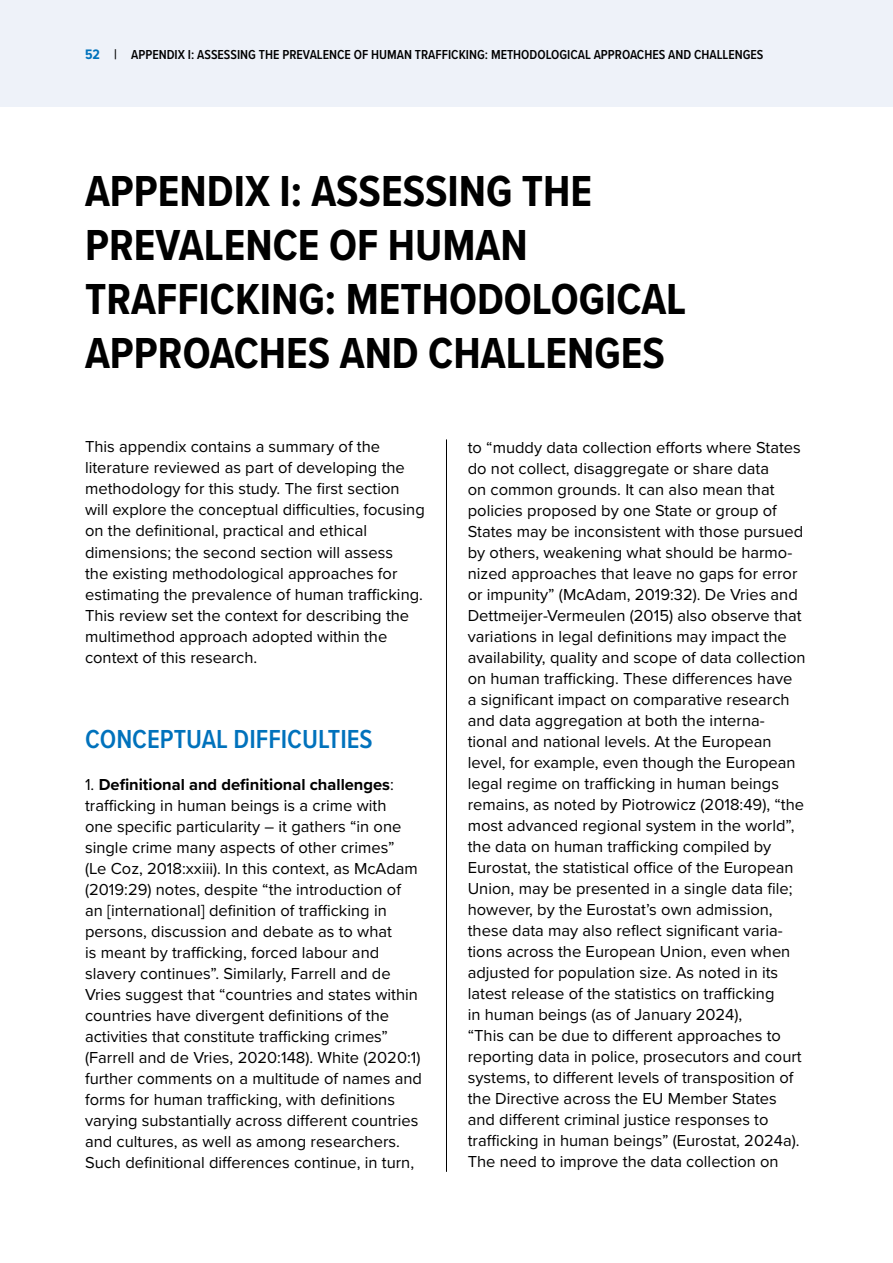
<style>
.page{position:relative;width:893px;height:1263px;background:#fff}
.page>*{position:absolute;margin:0;border:0;box-sizing:border-box;transform-origin:0 0}
.t1{font:700 45px/54px "Proxima Nova Cond";color:#000}
.t2{font:600 27px "Proxima Nova Cond";color:#0072bc}
.t3{font:16.5px/21px "Proxima Nova";color:#000}
.t4{font:600 13.5px "Proxima Nova Cond";color:#000}
.s1{font-weight:700;font-size:14.25px;color:#0072bc}
.s2{font-size:14.25px}
.s3{font-weight:700}
</style>
<div class="page">
<div style="left:0;top:0;width:893px;height:106px;background:#eef2f9"></div>
<hr style="left:446px;top:439px;width:1px;height:733px;background:#000">
<p class="t4" style="left:85px;top:44px;width:127px"><span class="s1">52</span> <span class="s2">|</span> APPENDIX I: ASSESSI</p>
<p class="t4" style="left:240px;top:44px;width:64px">NG THE PREVALE</p>
<p class="t4" style="left:329px;top:44px;width:106px">NCE OF HUMAN TRAFFI</p>
<p class="t4" style="left:451px;top:44px;width:201px">CKI NG: METHODOLOGICAL APPROACHES</p>
<p class="t4" style="left:668px;top:44px;width:34px">AND CHALLE</p>
<p class="t4" style="left:735px;top:44px;width:16px">NGES</p>
<h1 class="t1" style="left:85px;top:163px;width:603px">APPENDIX I: ASSESSING THE<br>PREVALENCE OF HUMAN<br>TRAFFICKING: METHODOLOGICAL<br>APPROACHES AND CHALLENGES</h1>
<p class="t3" style="left:85px;top:436px;width:341px">This appendix contains a summary of the literature reviewed as part of developing the methodology for this study. The first section will explore the conceptual difficulties, focusing on the definitional, practical and ethical dimensions; the second section will assess<br>the existing methodological approaches for estimating the prevalence of human trafficking.<br>This review set the context for describing the multimethod approach adopted within the context of this research.</p>
<h2 class="t2" style="left:85px;top:719px;width:17px">CONC</h2>
<h2 class="t2" style="left:147px;top:719px;width:227px">EPTUAL DIFFICULTIES</h2>
<p class="t3" style="left:85px;top:773px;width:338px">1. <span class="s3">Definitional and definitional challenges</span>: trafficking in human beings is a crime with<br>one specific particularity – it gathers “in one single crime many aspects of other crimes”<br>(Le Coz, 2018:xxiii). In this context, as McAdam (2019:29) notes, despite “the introduction of an [international] definition of trafficking in persons, discussion and debate as to what<br>is meant by trafficking, forced labour and slavery continues”. Similarly, Farrell and de Vries suggest that “countries and states within countries have divergent definitions of the activities that constitute trafficking crimes” (Farrell and de Vries, 2020:148). White (2020:1) further comments on a multitude of names and forms for human trafficking, with definitions varying substantially across different countries and cultures, as well as among researchers.<br>Such definitional differences continue, in turn,</p>
<p class="t3" style="left:468px;top:436px;width:339px">to “muddy data collection efforts where States do not collect, disaggregate or share data<br>on common grounds. It can also mean that policies proposed by one State or group of States may be inconsistent with those pursued by others, weakening what should be harmo&shy;nized approaches that leave no gaps for error or impunity” (McAdam, 2019:32). De Vries and Dettmeijer-Vermeulen (2015) also observe that variations in legal definitions may impact the availability, quality and scope of data collection on human trafficking. These differences have<br>a significant impact on comparative research and data aggregation at both the interna&shy;tional and national levels. At the European level, for example, even though the European legal regime on trafficking in human beings remains, as noted by Piotrowicz (2018:49), “the most advanced regional system in the world”, the data on human trafficking compiled by Eurostat, the statistical office of the European Union, may be presented in a single data file; however, by the Eurostat’s own admission, these data may also reflect significant varia&shy;tions across the European Union, even when adjusted for population size. As noted in its latest release of the statistics on trafficking<br>in human beings (as of January 2024),<br>“This can be due to different approaches to reporting data in police, prosecutors and court systems, to different levels of transposition of the Directive across the EU Member States and different criminal justice responses to trafficking in human beings” (Eurostat, 2024a).<br>The need to improve the data collection on</p>
</div>
